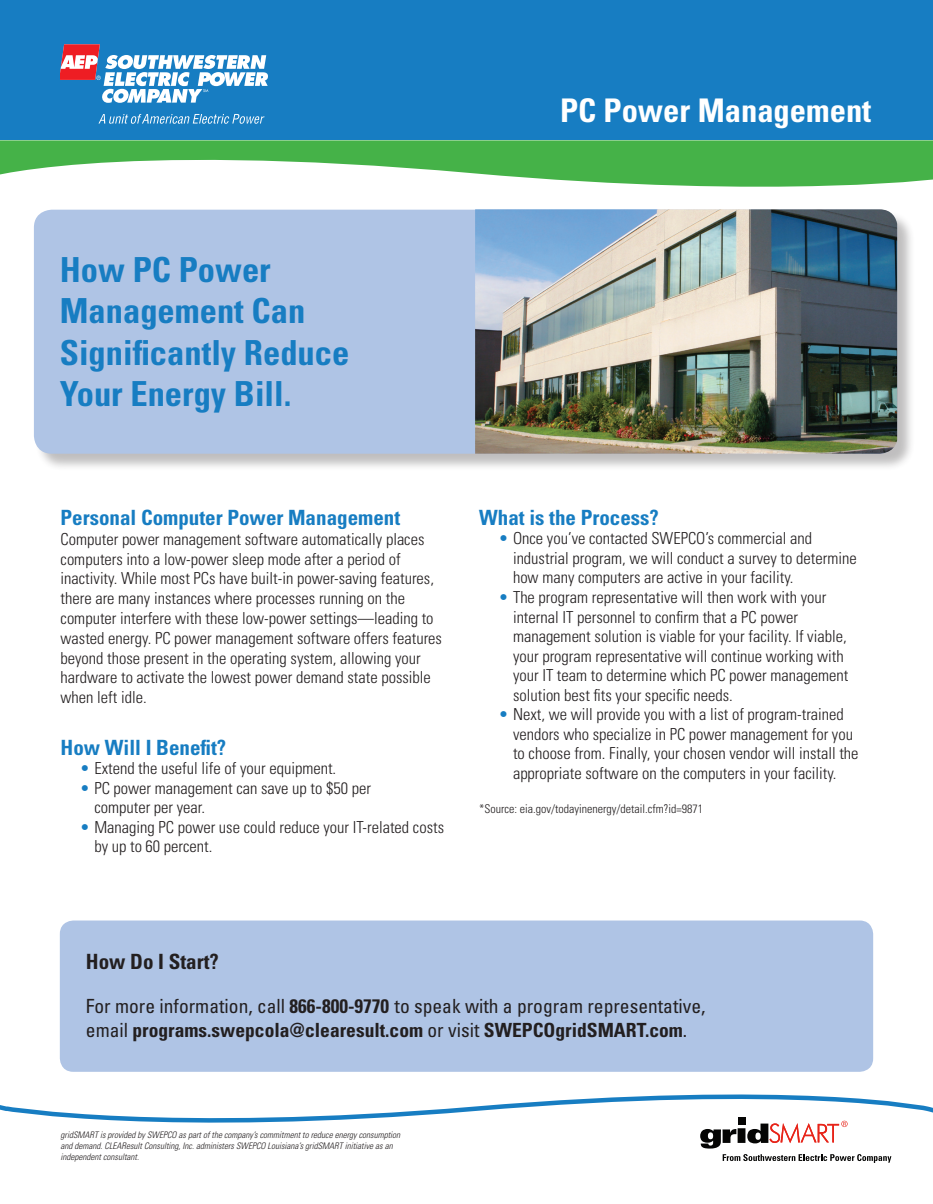
<style>
.page{position:relative;width:933px;height:1204px;background:#fff}
.page>*{position:absolute;margin:0;border:0;box-sizing:border-box;transform-origin:0 0}
.t1{font:700 condensed 34.5px/41.4px "Univers LT Std";color:#177dc2}
.t2{font:700 condensed 32.55px "Univers LT Std";color:#fff}
.t3{font:700 condensed 21px "Univers LT Std";color:#177dc2}
.t4{font:700 condensed 21px "Univers LT Std";color:#231f20}
.t5{font:condensed 19.5px/23.4px "Univers LT Std";color:#231f20}
.t6{font:300 condensed 16.5px/19.5px "Univers LT Std";color:#231f20}
.t7{font:300 condensed 12px "Univers LT Std";color:#231f20}
.t8{font:italic 300 condensed 9px/10.8px "Univers LT Std";color:#231f20}
.s1{font-stretch:normal;color:#177dc2}
.s2{font-weight:700}
</style>
<div class="page">
<svg style="left:0;top:1094px;width:933px;height:29px"></svg>
<div style="left:737px;top:1116px;width:8px;height:8px;background:#050504"></div>
<svg style="left:700px;top:1120px;width:191px;height:42px"></svg>
<div style="left:0;top:0;width:933px;height:140px;background:#177dc2"></div>
<svg style="left:0;top:140px;width:933px;height:47px;fill:#45b248"></svg>
<svg style="left:60px;top:44px;width:208px;height:59px"></svg>
<svg style="left:98px;top:114px;width:166px;height:10px"></svg>
<div style="left:35px;top:211px;width:880px;height:260px;background:#231f20;opacity:.29"></div>
<div style="left:34px;top:210px;width:863px;height:243px;background:#afc4e5;border-radius:18px"></div>
<img style="left:475px;top:209px;width:422px;height:244px">
<div style="left:60px;top:920px;width:813px;height:151px;background:#afc4e5;border-radius:14px"></div>
<h2 class="t2" style="left:560px;top:90px;width:313px">PC Power Management</h2>
<h1 class="t1" style="left:60px;top:249px;width:291px">How PC Power<br>Management Can<br>Significantly Reduce<br>Your Energy Bill.</h1>
<p class="t3" style="left:61px;top:504px;width:341px">Personal Computer Power Management</p>
<p class="t6" style="left:61px;top:529px;width:383px">Computer power management software automatically places computers into a low-power sleep mode after a period of inactivity. While most PCs have built-in power-saving features, there are many instances where processes running on the computer interfere with these low-power settings—leading to wasted energy. PC power management software offers features beyond those present in the operating system, allowing your hardware to activate the lowest power demand state possible when left idle.</p>
<p class="t3" style="left:61px;top:734px;width:167px">How Will I Benefit?</p>
<p class="t6" style="left:81px;top:758px;width:257px"><span class="s1">•</span> Extend the useful life of your equipment.</p>
<p class="t6" style="left:94px;top:778px;width:278px;text-indent:-13px"><span class="s1">•</span> PC power management can save up to $50 per computer per year.</p>
<p class="t6" style="left:94px;top:817px;width:351px;text-indent:-13px"><span class="s1">•</span> Managing PC power use could reduce your IT-related costs by up to 60 percent.</p>
<p class="t3" style="left:479px;top:504px;width:181px">What is the Process?</p>
<p class="t6" style="left:513px;top:529px;width:345px;text-indent:-13px"><span class="s1">•</span> Once you’ve contacted SWEPCO’s commercial and industrial program, we will conduct a survey to determine how many computers are active in your facility.</p>
<p class="t6" style="left:513px;top:587px;width:337px;text-indent:-13px"><span class="s1">•</span> The program representative will then work with your internal IT personnel to confirm that a PC power management solution is viable for your facility. If viable, your program representative will continue working with your IT team to determine which PC power management solution best fits your specific needs.</p>
<p class="t6" style="left:513px;top:704px;width:347px;text-indent:-13px"><span class="s1">•</span> Next, we will provide you with a list of program-trained vendors who specialize in PC power management for you to choose from. Finally, your chosen vendor will install the appropriate software on the computers in your facility.</p>
<p class="t7" style="left:479px;top:801px;width:225px">*Source: eia.gov/todayinenergy/detail.cfm?id=9871</p>
<p class="t4" style="left:86px;top:948px;width:134px">How Do I Start?</p>
<p class="t5" style="left:86px;top:994px;width:621px">For more information, call <span class="s2">866-800-9770</span> to speak with a program representative, email <span class="s2">programs.swepcola@clearesult.com</span> or visit <span class="s2">SWEPCOgridSMART.com</span>.</p>
<p class="t8" style="left:61px;top:1129px;width:341px">gridSMART is provided by SWEPCO as part of the company’s commitment to reduce energy consumption and demand. CLEAResult Consulting, Inc. administers SWEPCO Louisiana’s gridSMART initiative as an independent consultant.</p>
</div>
